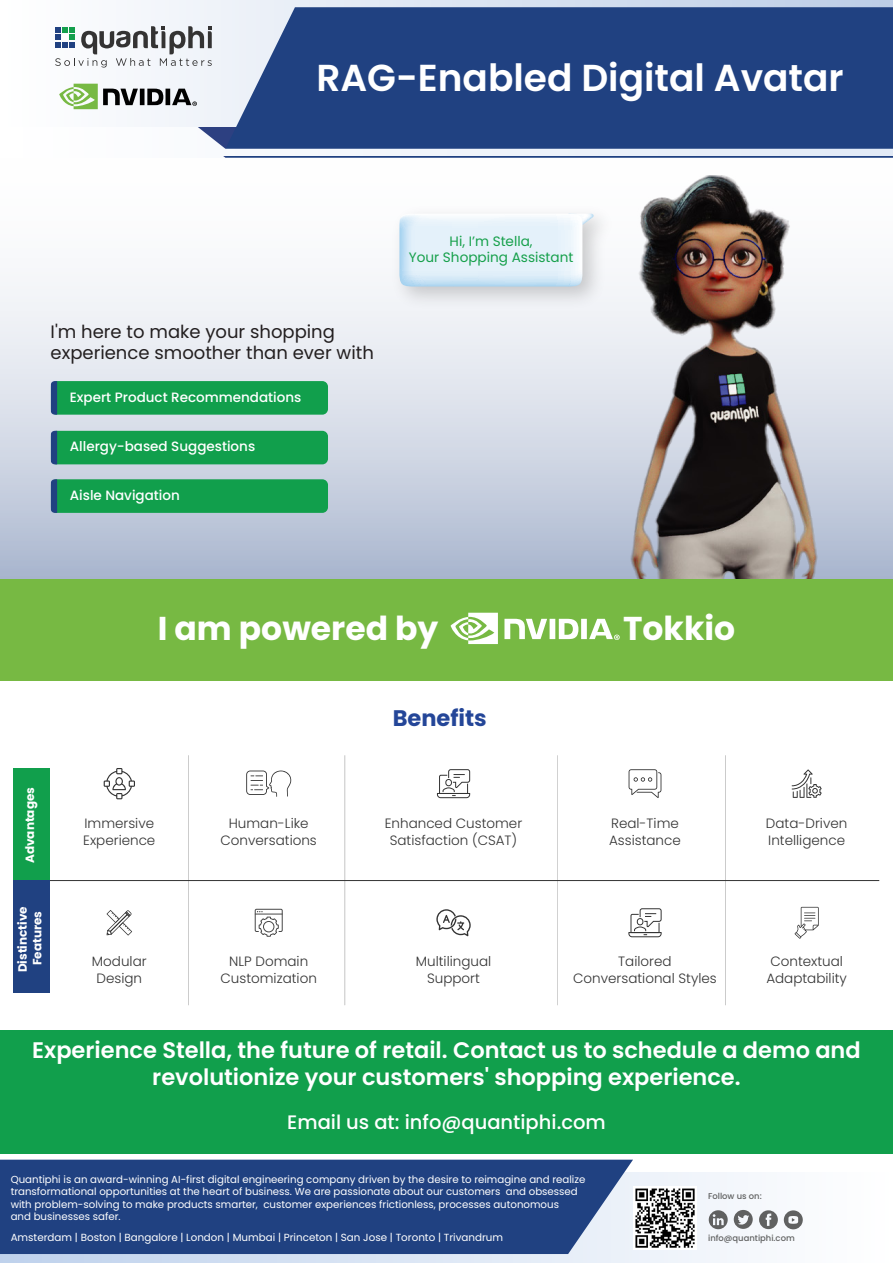
<style>
.page{position:relative;width:893px;height:1263px;background:#fff}
.page>*{position:absolute;margin:0;border:0;box-sizing:border-box;transform-origin:0 0}
.t1{font:600 37.5px "Poppins";color:#fff}
.t2{font:700 33px "Poppins";color:#fff}
.t3{font:600 25.5px "Poppins";color:#fff}
.t4{font:600 22.5px/27px "Poppins";color:#fff;text-align:center}
.t5{font:700 22.5px "Poppins";color:#244698}
.t6{font:500 19.5px "Poppins";color:#fff}
.t7{font:18px/21.6px "Poppins";color:#231f20}
.t8{font:13.65px/16.4px "Poppins";color:#16a04b;text-align:center}
.t9{font:300 13.5px/16.2px "Poppins";color:#333;text-align:center}
.t10{font:500 13.5px "Poppins";color:#fff}
.t11{font:700 12px/14.4px "Poppins";color:#fff;text-align:center}
.t12{font:10.35px "Poppins";color:#fff}
.t13{font:10.2px/12.3px "Poppins";color:#fff}
.t14{font:500 8.4px "Poppins";color:#606161}
</style>
<div class="page">
<div style="left:0;top:1173px;width:893px;height:90px;background:linear-gradient(to right,#bed1ec,#fff)"></div>
<div style="left:0;top:1160px;width:633px;height:94px;background:#204181"></div>
<svg style="left:734px;top:1210px;width:19px;height:19px"></svg>
<svg style="left:759px;top:1210px;width:19px;height:19px"></svg>
<svg style="left:709px;top:1210px;width:19px;height:19px"></svg>
<svg style="left:784px;top:1210px;width:19px;height:19px"></svg>
<img style="left:633px;top:1187px;width:63px;height:63px">
<div style="left:0;top:1031px;width:892px;height:123px;background:#119f4c"></div>
<svg style="left:629px;top:769px;width:32px;height:29px"></svg>
<svg style="left:437px;top:769px;width:33px;height:29px"></svg>
<hr style="left:188px;top:755px;width:1px;height:250px;background:#4a4a4a">
<hr style="left:345px;top:755px;width:1px;height:250px;background:#4a4a4a">
<hr style="left:557px;top:755px;width:1px;height:250px;background:#4a4a4a">
<hr style="left:725px;top:755px;width:1px;height:250px;background:#4a4a4a">
<svg style="left:792px;top:769px;width:30px;height:29px"></svg>
<svg style="left:628px;top:908px;width:34px;height:29px"></svg>
<hr style="left:14px;top:880px;width:865px;height:1px;background:#333">
<div style="left:14px;top:768px;width:36px;height:113px;background:#119f4c"></div>
<div style="left:14px;top:881px;width:36px;height:112px;background:#204181"></div>
<svg style="left:246px;top:770px;width:45px;height:27px"></svg>
<svg style="left:104px;top:768px;width:31px;height:31px"></svg>
<div style="left:255px;top:909px;width:28px;height:23px;border:1px solid #474747"></div>
<svg style="left:255px;top:911px;width:27px;height:26px"></svg>
<div style="left:263px;top:921px;width:11px;height:11px;border:1px solid #474747;border-radius:50%"></div>
<svg style="left:436px;top:909px;width:35px;height:27px"></svg>
<svg style="left:795px;top:907px;width:24px;height:32px"></svg>
<svg style="left:107px;top:910px;width:25px;height:25px"></svg>
<div style="left:0;top:158px;width:893px;height:422px;background:linear-gradient(to bottom,#fff,#b3bfd4)"></div>
<div style="left:51px;top:431px;width:277px;height:33px;background:#119f4c;border-radius:6px"></div>
<svg style="left:51px;top:431px;width:6px;height:33px"></svg>
<div style="left:51px;top:479px;width:277px;height:34px;background:#119f4c;border-radius:6px"></div>
<svg style="left:51px;top:479px;width:6px;height:34px"></svg>
<div style="left:51px;top:381px;width:277px;height:34px;background:#119f4c;border-radius:6px"></div>
<svg style="left:51px;top:381px;width:6px;height:34px"></svg>
<img style="left:604px;top:176px;width:270px;height:403px">
<div style="left:0;top:579px;width:893px;height:101px;background:#77b943"></div>
<img style="left:384px;top:199px;width:240px;height:118px">
<svg style="left:399px;top:214px;width:195px;height:73px;background:#e0eef7"></svg>
<svg style="left:326px;top:149px;width:567px;height:6px"></svg>
<div style="left:0;top:0;width:893px;height:126px;background:linear-gradient(to right,#fff,#bbcce6)"></div>
<div style="left:225px;top:7px;width:668px;height:142px;background:#204181"></div>
<svg style="left:55px;top:26px;width:157px;height:42px"></svg>
<svg style="left:59px;top:84px;width:214px;height:74px"></svg>
<svg style="left:504px;top:619px;width:116px;height:21px"></svg>
<svg style="left:451px;top:613px;width:47px;height:31px"></svg>
<h3 class="t3" style="left:340px;top:50px;width:487px">Accelerate Breakthrough Innovations</h3>
<h1 class="t1" style="left:316px;top:56px;width:529px">RAG-Enabled Digital Avatar</h1>
<h3 class="t7" style="left:51px;top:321px;width:325px">I'm here to make your shopping experience smoother than ever with</h3>
<h3 class="t10" style="left:70px;top:390px;width:233px">Expert Product Recommendations</h3>
<h3 class="t10" style="left:70px;top:438px;width:187px">Allergy-based Suggestions</h3>
<h3 class="t10" style="left:70px;top:488px;width:112px">Aisle Navigation</h3>
<h3 class="t8" style="left:409px;top:233px;width:166px">Hi, I’m Stella,<br>Your Shopping Assistant</h3>
<h2 class="t2" style="left:158px;top:609px;width:282px">I am powered by</h2>
<h2 class="t2" style="left:623px;top:609px;width:114px">Tokkio</h2>
<p class="t11" style="left:23px;top:863px;width:77px;rotate:-90deg">Advantages</p>
<p class="t11" style="left:16px;top:972px;width:68px;rotate:-90deg">Distinctive<br>Features</p>
<h3 class="t5" style="left:393px;top:705px;width:96px">Benefits</h3>
<h3 class="t9" style="left:83px;top:815px;width:74px;text-align:left">Immersive<br>Experience</h3>
<h3 class="t9" style="left:766px;top:815px;width:83px;text-align:left">Data-Driven<br>Intelligence</h3>
<h3 class="t9" style="left:221px;top:815px;width:98px">Human-Like<br>Conversations</h3>
<h3 class="t9" style="left:609px;top:815px;width:73px;text-align:left">Real-Time<br>Assistance</h3>
<h3 class="t9" style="left:385px;top:815px;width:139px">Enhanced Customer<br>Satisfaction (CSAT)</h3>
<h3 class="t9" style="left:92px;top:953px;width:56px">Modular<br>Design</h3>
<h3 class="t9" style="left:416px;top:953px;width:77px">Multilingual<br>Support</h3>
<h3 class="t9" style="left:573px;top:953px;width:145px">Tailored<br>Conversational Styles</h3>
<h3 class="t9" style="left:766px;top:953px;width:82px;text-align:left">Contextual<br>Adaptability</h3>
<h3 class="t9" style="left:221px;top:953px;width:98px">NLP Domain<br>Customization</h3>
<h3 class="t4" style="left:32px;top:1037px;width:830px">Experience Stella, the future of retail. Contact us to schedule a demo and revolutionize your customers' shopping experience.</h3>
<h3 class="t6" style="left:287px;top:1111px;width:320px">Email us at: info@quantiphi.com</h3>
<p class="t13" style="left:11px;top:1173px;width:576px">Quantiphi is an award-winning AI-first digital engineering company driven by the desire to reimagine and realize transformational opportunities at the heart of business. We are passionate about our customers and obsessed with problem-solving to make products smarter, customer experiences frictionless, processes autonomous<br>and businesses safer.</p>
<p class="t14" style="left:708px;top:1191px;width:55px">Follow us on:</p>
<p class="t12" style="left:11px;top:1232px;width:494px">Amsterdam | Boston | Bangalore | London | Mumbai | Princeton | San Jose | Toronto | Trivandrum</p>
<p class="t14" style="left:708px;top:1233px;width:88px">info@quantiphi.com</p>
</div>
